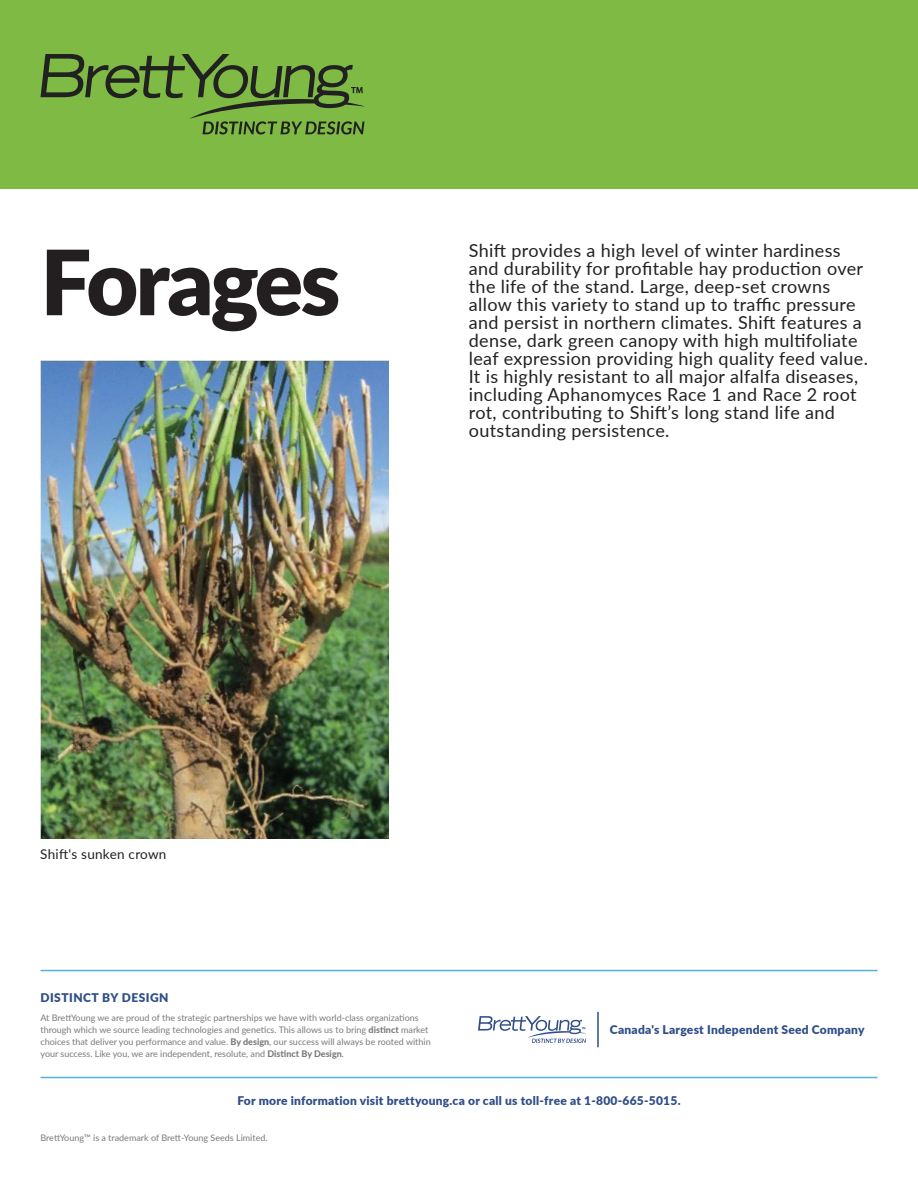
<style>
.page{position:relative;width:918px;height:1188px;background:#fff}
.page>*{position:absolute;margin:0;border:0;box-sizing:border-box;transform-origin:0 0}
.H1_Prouduct_Name{font:900 90px "Lato";letter-spacing:-.035em;color:#231f20}
.Body_Copy{font:18px/18px "Lato";letter-spacing:.02em;color:#212121}
.Body_Copy-2{font:13.5px "Lato";letter-spacing:.02em;color:#212121}
.Small_Copy_Heading{font:900 12px "Lato";letter-spacing:.02em;color:#304e88}
.Small_Copy_Heading-2{font:900 12px "Lato";letter-spacing:.04em;color:#304e88}
.Copyrights{font:9px/12px "Lato";color:#7a7a7a}
.s1{font-weight:800}
</style>
<div class="page">
<div style="left:0;top:0;width:918px;height:189px;background:#7eba44"></div>
<svg style="left:40px;top:54px;width:325px;height:80px"></svg>
<hr style="left:40px;top:970px;width:838px;height:1px;background:#52b3d9">
<hr style="left:40px;top:1077px;width:838px;height:1px;background:#52b3d9">
<svg style="left:478px;top:1016px;width:108px;height:27px"></svg>
<hr style="left:597px;top:1012px;width:2px;height:35px;background:#304e88">
<img style="left:40px;top:361px;width:348px;height:478px">
<p class="H1_Prouduct_Name" style="left:40px;top:215px;width:301px">Forages</p>
<p class="Body_Copy" style="left:469px;top:241px;width:401px">Shift provides a high level of winter hardiness and durability for profitable hay production over the life of the stand. Large, deep‑set crowns allow this variety to stand up to traffic pressure and persist in northern climates. Shift features a dense, dark green canopy with high multifoliate leaf expression providing high quality feed value.<br>It is highly resistant to all major alfalfa diseases, including Aphanomyces Race 1 and Race 2 root rot, contributing to Shift’s long stand life and outstanding persistence.</p>
<p class="Body_Copy-2" style="left:40px;top:844px;width:128px">Shift's sunken crown</p>
<p class="Small_Copy_Heading-2" style="left:40px;top:989px;width:130px">DISTINCT BY DESIGN</p>
<p class="Copyrights" style="left:40px;top:1011px;width:392px">At BrettYoung we are proud of the strategic partnerships we have with world-class organizations through which we source leading technologies and genetics. This allows us to bring <span class="s1">distinct</span> market choices that deliver you performance and value. <span class="s1">By design</span>, our success will always be rooted within your success. Like you, we are independent, resolute, and <span class="s1">Distinct By Design</span>.</p>
<p class="Small_Copy_Heading" style="left:610px;top:1020px;width:256px">Canada's Largest Independent Seed Company</p>
<p class="Small_Copy_Heading" style="left:237px;top:1092px;width:445px">For more information visit brettyoung.ca or call us toll-free at 1-800-665-5015.</p>
<p class="Copyrights" style="left:40px;top:1131px;width:229px">BrettYoung™ is a trademark of Brett-Young Seeds Limited.</p>
</div>
